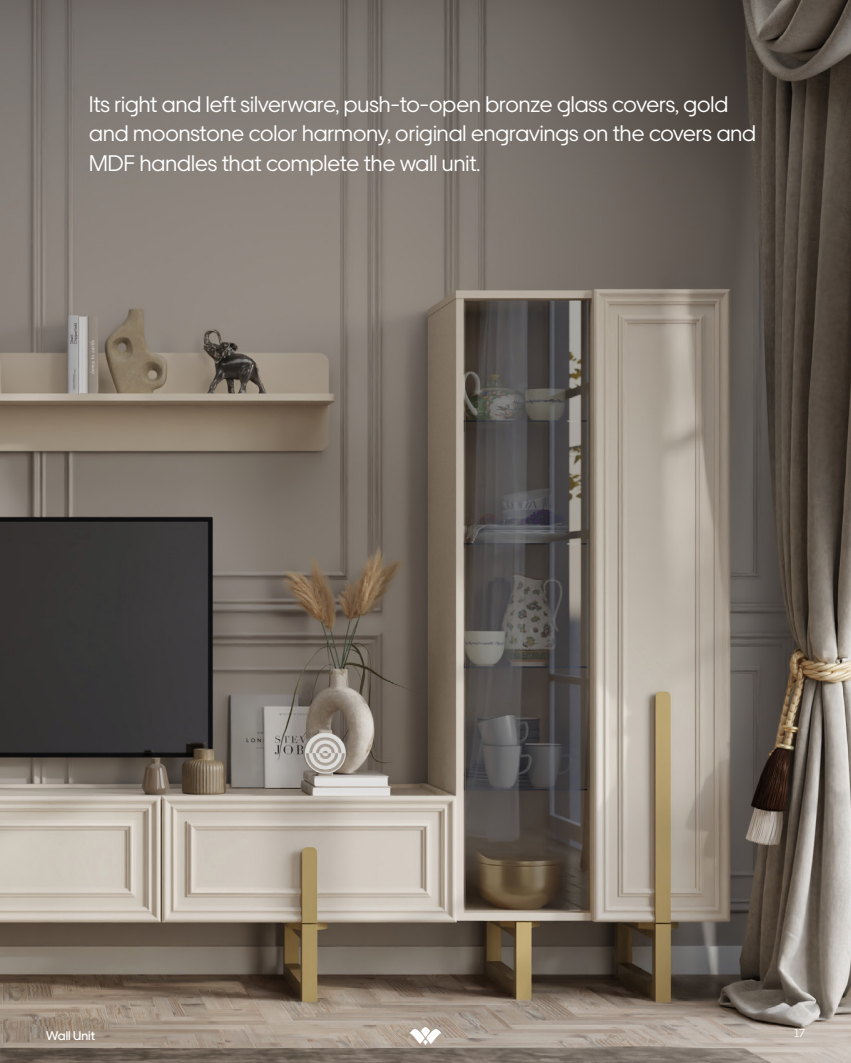
<style>
.page{position:relative;width:851px;height:1063px;background:#fff}
.page>*{position:absolute;margin:0;border:0;box-sizing:border-box;transform-origin:0 0}
.t1{font:22.5px/29.5px "Uber Move";color:#fff}
.t2{font:500 12.5px "Uber Move";color:#fff}
.t3{font:11.25px "Uber Move";color:#fff}
</style>
<div class="page">
<img style="left:0;top:483px;width:850px;height:580px">
<svg style="left:0;top:0;width:850px;height:483px;background:#776f67"></svg>
<svg style="left:409px;top:1027px;width:32px;height:18px"></svg>
<p class="t1" style="left:89px;top:89px;width:668px">Its right and left silverware, push-to-open bronze glass covers, gold and moonstone color harmony, original engravings on the covers and<br>MDF handles that complete the wall unit.</p>
<p class="t2" style="left:46px;top:1028px;width:50px">Wall Unit</p>
<p class="t3" style="left:794px;top:1026px;width:12px">17</p>
</div>
